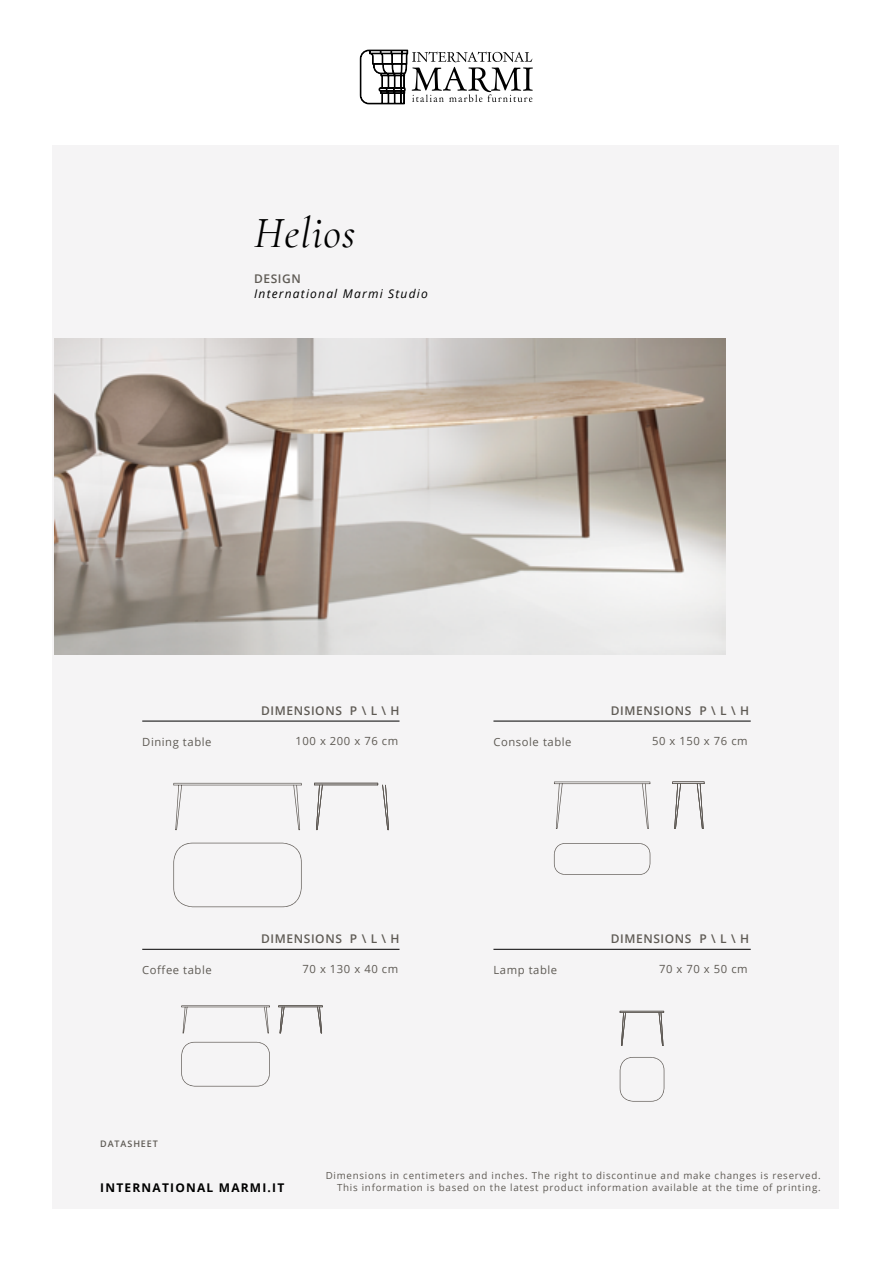
<style>
.page{position:relative;width:893px;height:1263px;background:#fff}
.page>*{position:absolute;margin:0;border:0;box-sizing:border-box;transform-origin:0 0}
.t1{font:italic 43.5px "Cormorant";letter-spacing:.025em;color:#000}
.t2{font:600 12px "Open Sans";letter-spacing:.05em;color:#5e5a54}
.t3{font:italic 12px "Open Sans";letter-spacing:.1em;color:#000}
.t4{font:700 12px "Open Sans";letter-spacing:.1em;color:#000}
.t5{font:11.25px "Open Sans";letter-spacing:.05em;color:#5e5a54}
.t6{font:9.75px/11.7px "Open Sans";letter-spacing:.075em;color:#5e5a54;text-align:right}
.t7{font:600 9px "Open Sans";letter-spacing:.1em;color:#5e5a54}
</style>
<div class="page">
<div style="left:52px;top:145px;width:787px;height:1064px;background:#f5f4f5"></div>
<svg style="left:360px;top:50px;width:173px;height:54px"></svg>
<img style="left:54px;top:338px;width:672px;height:316px">
<hr style="left:142px;top:949px;width:257px;height:1px;background:#000">
<hr style="left:493px;top:949px;width:258px;height:1px;background:#000">
<hr style="left:142px;top:721px;width:257px;height:1px;background:#000">
<hr style="left:493px;top:721px;width:258px;height:1px;background:#000">
<svg style="left:173px;top:843px;width:129px;height:64px"></svg>
<svg style="left:173px;top:783px;width:129px;height:47px"></svg>
<svg style="left:314px;top:783px;width:75px;height:47px"></svg>
<svg style="left:554px;top:781px;width:96px;height:48px"></svg>
<svg style="left:672px;top:781px;width:32px;height:48px"></svg>
<svg style="left:554px;top:843px;width:96px;height:32px"></svg>
<svg style="left:620px;top:1057px;width:44px;height:44px"></svg>
<svg style="left:620px;top:1011px;width:44px;height:35px"></svg>
<svg style="left:181px;top:1042px;width:89px;height:44px"></svg>
<svg style="left:181px;top:1005px;width:89px;height:28px"></svg>
<svg style="left:278px;top:1005px;width:45px;height:28px"></svg>
<h1 class="t1" style="left:254px;top:208px;width:103px">Helios</h1>
<p class="t2" style="left:254px;top:270px;width:48px">DESIGN</p>
<p class="t3" style="left:254px;top:285px;width:175px">International Marmi Studio</p>
<p class="t5" style="left:142px;top:734px;width:71px">Dining table</p>
<p class="t2" style="left:261px;top:702px;width:140px">DIMENSIONS P \ L \ H</p>
<p class="t5" style="left:296px;top:733px;width:104px">100 x 200 x 76 cm</p>
<p class="t5" style="left:493px;top:734px;width:80px">Console table</p>
<p class="t2" style="left:611px;top:702px;width:140px">DIMENSIONS P \ L \ H</p>
<p class="t5" style="left:652px;top:733px;width:97px">50 x 150 x 76 cm</p>
<p class="t5" style="left:142px;top:962px;width:71px">Coffee table</p>
<p class="t2" style="left:261px;top:930px;width:140px">DIMENSIONS P \ L \ H</p>
<p class="t5" style="left:303px;top:961px;width:97px">70 x 130 x 40 cm</p>
<p class="t5" style="left:493px;top:962px;width:65px">Lamp table</p>
<p class="t2" style="left:611px;top:930px;width:140px">DIMENSIONS P \ L \ H</p>
<p class="t5" style="left:659px;top:961px;width:90px">70 x 70 x 50 cm</p>
<p class="t7" style="left:100px;top:1137px;width:59px">DATASHEET</p>
<p class="t4" style="left:100px;top:1179px;width:186px">INTERNATIONAL MARMI.IT</p>
<p class="t6" style="left:326px;top:1169px;width:496px">Dimensions in centimeters and inches. The right to discontinue and make changes is reserved.<br>This information is based on the latest product information available at the time of printing.</p>
</div>
